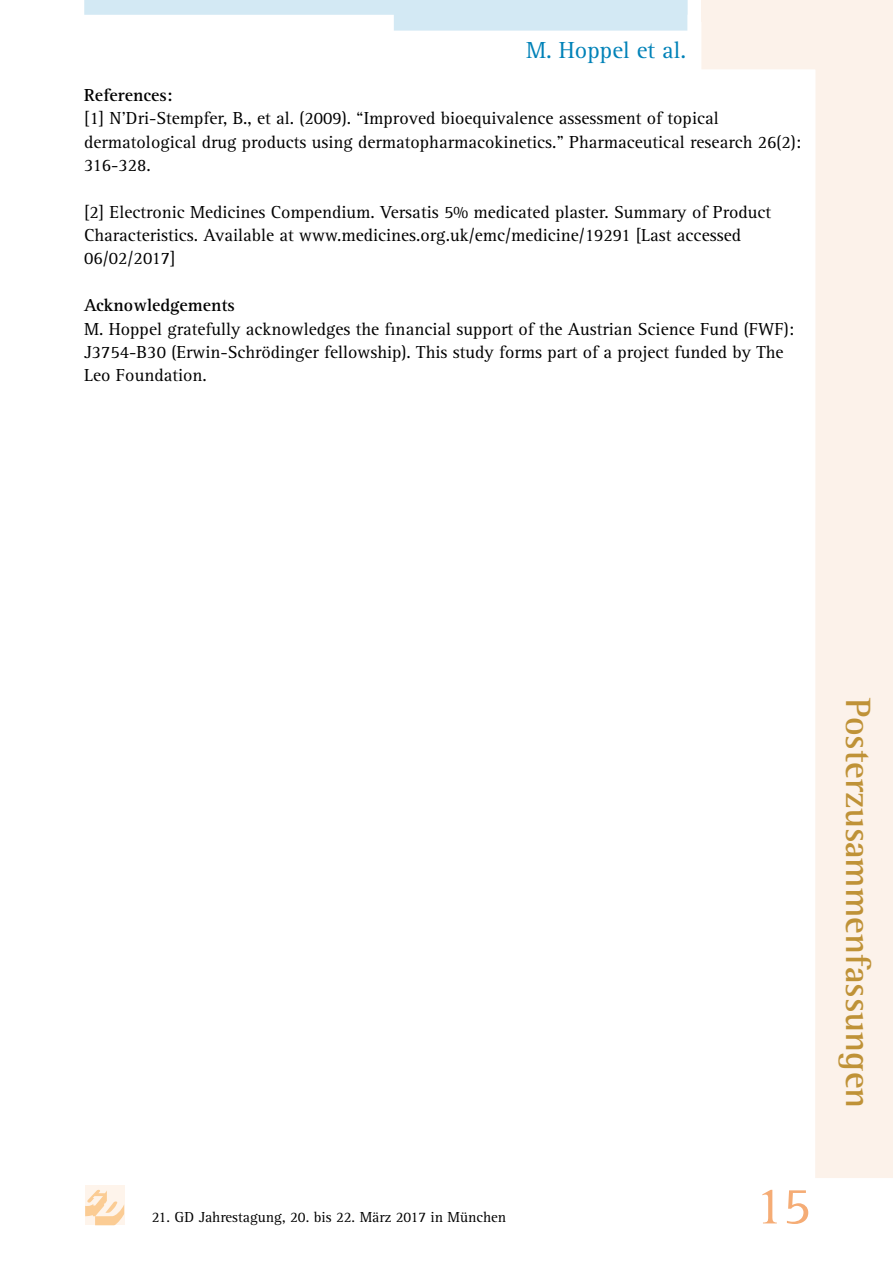
<style>
.page{position:relative;width:893px;height:1263px;background:#fff}
.page>*{position:absolute;margin:0;border:0;box-sizing:border-box;transform-origin:0 0}
.t1{font:54px "Agfa Rotis Serif";color:#f5ac75}
.t2{font:700 36px "Agfa Rotis Semi Serif";color:#bf9237}
.t3{font:24px "Agfa Rotis Serif";color:#0082b8}
.t4{font:18px/23.4px "Agfa Rotis Serif";color:#000}
.t5{font:700 18px "Agfa Rotis Serif";color:#000}
.t6{font:15px "Agfa Rotis Serif";color:#000}
</style>
<div class="page">
<svg style="left:701px;top:21px;width:192px;height:1157px"></svg>
<div style="left:85px;top:1186px;width:39px;height:39px;background:#fef4eb"></div>
<svg style="left:85px;top:1189px;width:39px;height:36px"></svg>
<svg style="left:84px;top:0;width:603px;height:31px"></svg>
<div style="left:701px;top:0;width:192px;height:21px;background:#fcf2ea"></div>
<h3 class="t3" style="left:526px;top:36px;width:162px">M. Hoppel et al.</h3>
<p class="t5" style="left:84px;top:84px;width:90px">References:</p>
<p class="t4" style="left:84px;top:107px;width:718px">[1] N’Dri-Stempfer, B., et al. (2009). “Improved bioequivalence assessment of topical dermatological drug products using dermatopharmacokinetics.” Pharmaceutical research 26(2):<br>316-328.</p>
<p class="t4" style="left:84px;top:201px;width:688px">[2] Electronic Medicines Compendium. Versatis 5% medicated plaster. Summary of Product<br>Characteristics. Available at www.medicines.org.uk/emc/medicine/19291 [Last accessed<br>06/02/2017]</p>
<p class="t5" style="left:84px;top:295px;width:152px">Acknowledgements</p>
<p class="t4" style="left:84px;top:317px;width:711px">M. Hoppel gratefully acknowledges the financial support of the Austrian Science Fund (FWF):<br>J3754-B30 (Erwin-Schrödinger fellowship). This study forms part of a project funded by The<br>Leo Foundation.</p>
<p class="t6" style="left:152px;top:1208px;width:356px">21. GD Jahrestagung, 20. bis 22. März 2017 in München</p>
<h2 class="t2" style="left:880px;top:698px;width:411px;rotate:90deg">Posterzusammenfassungen</h2>
<h1 class="t1" style="left:755px;top:1175px;width:58px">15</h1>
</div>
